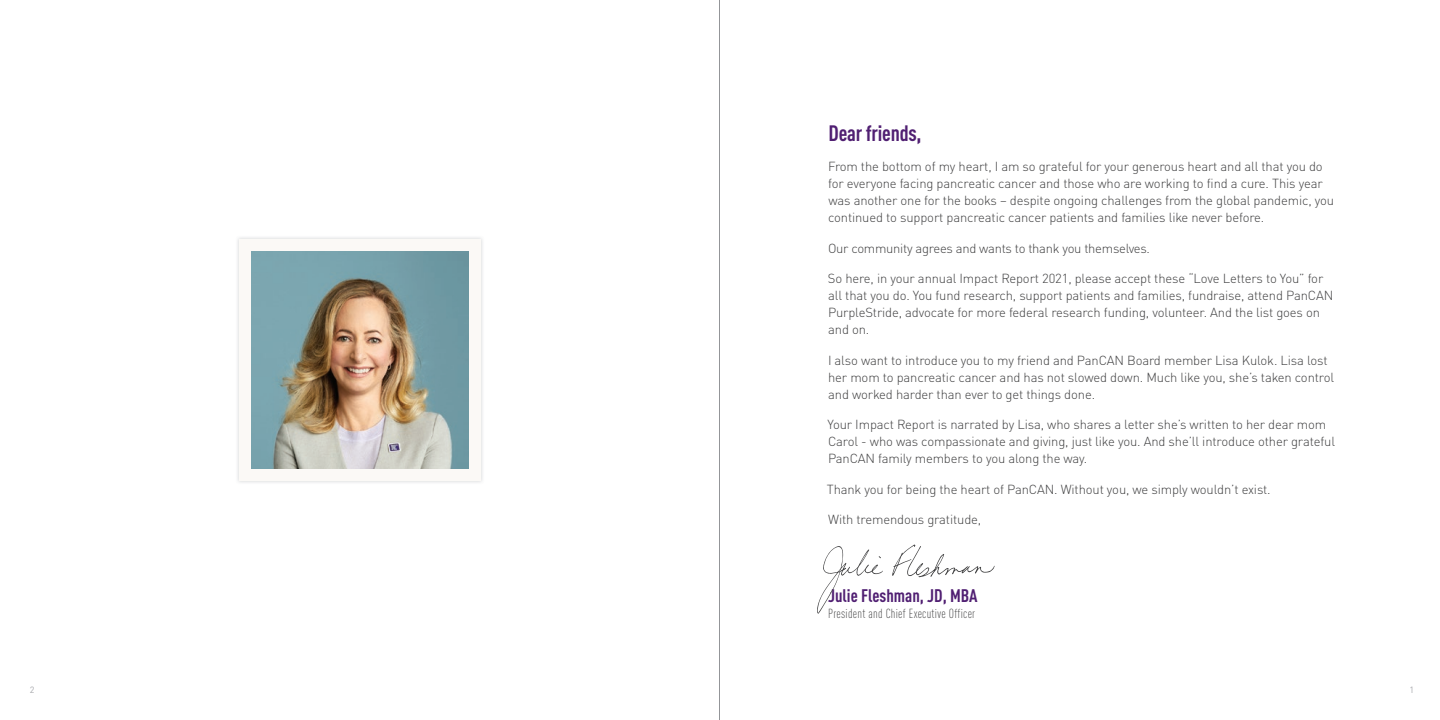
<style>
.page{position:relative;width:1440px;height:720px;background:#fff}
.page>*{position:absolute;margin:0;border:0;box-sizing:border-box;transform-origin:0 0}
.t1{font:700 condensed 22px "DINOT";letter-spacing:-.01em;color:#501f72}
.t2{font:700 condensed 18px "DINOT";color:#501f72}
.t3{font:300 13px/17px "DINOT";letter-spacing:-.01em;color:#3e3e3f}
.t4{font:300 condensed 13px "DINOT";letter-spacing:.02em;color:#3e3e3f}
.t5{font:9px "DINOT";color:#a8a9ad}
</style>
<div class="page">
<div style="left:239px;top:239px;width:242px;height:242px;background:#fbf9f6"></div>
<img style="left:251px;top:251px;width:218px;height:218px">
<svg style="left:892px;top:544px;width:103px;height:33px"></svg>
<svg style="left:817px;top:546px;width:66px;height:68px"></svg>
<hr style="left:720px;top:0;width:1px;height:720px;background:#939598">
<h1 class="t1" style="left:829px;top:120px;width:95px">Dear friends,</h1>
<p class="t3" style="left:828px;top:158px;width:508px">From the bottom of my heart, I am so grateful for your generous heart and all that you do for everyone facing pancreatic cancer and those who are working to find a cure. This year was another one for the books – despite ongoing challenges from the global pandemic, you continued to support pancreatic cancer patients and families like never before.</p>
<p class="t3" style="left:828px;top:240px;width:323px">Our community agrees and wants to thank you themselves.</p>
<p class="t3" style="left:828px;top:270px;width:507px">So here, in your annual Impact Report 2021, please accept these “Love Letters to You” for all that you do. You fund research, support patients and families, fundraise, attend PanCAN PurpleStride, advocate for more federal research funding, volunteer. And the list goes on and on.</p>
<p class="t3" style="left:828px;top:352px;width:508px">I also want to introduce you to my friend and PanCAN Board member Lisa Kulok. Lisa lost her mom to pancreatic cancer and has not slowed down. Much like you, she’s taken control and worked harder than ever to get things done.</p>
<p class="t3" style="left:828px;top:416px;width:509px">Your Impact Report is narrated by Lisa, who shares a letter she’s written to her dear mom<br>Carol - who was compassionate and giving, just like you. And she’ll introduce other grateful<br>PanCAN family members to you along the way.</p>
<p class="t3" style="left:827px;top:481px;width:445px">Thank you for being the heart of PanCAN. Without you, we simply wouldn’t exist.</p>
<p class="t3" style="left:828px;top:511px;width:155px">With tremendous gratitude,</p>
<h2 class="t2" style="left:828px;top:585px;width:151px">Julie Fleshman, JD, MBA</h2>
<p class="t4" style="left:828px;top:606px;width:149px">President and Chief Executive Officer</p>
<p class="t5" style="left:30px;top:684px;width:6px">2</p>
<p class="t5" style="left:1409px;top:684px;width:6px">1</p>
</div>
